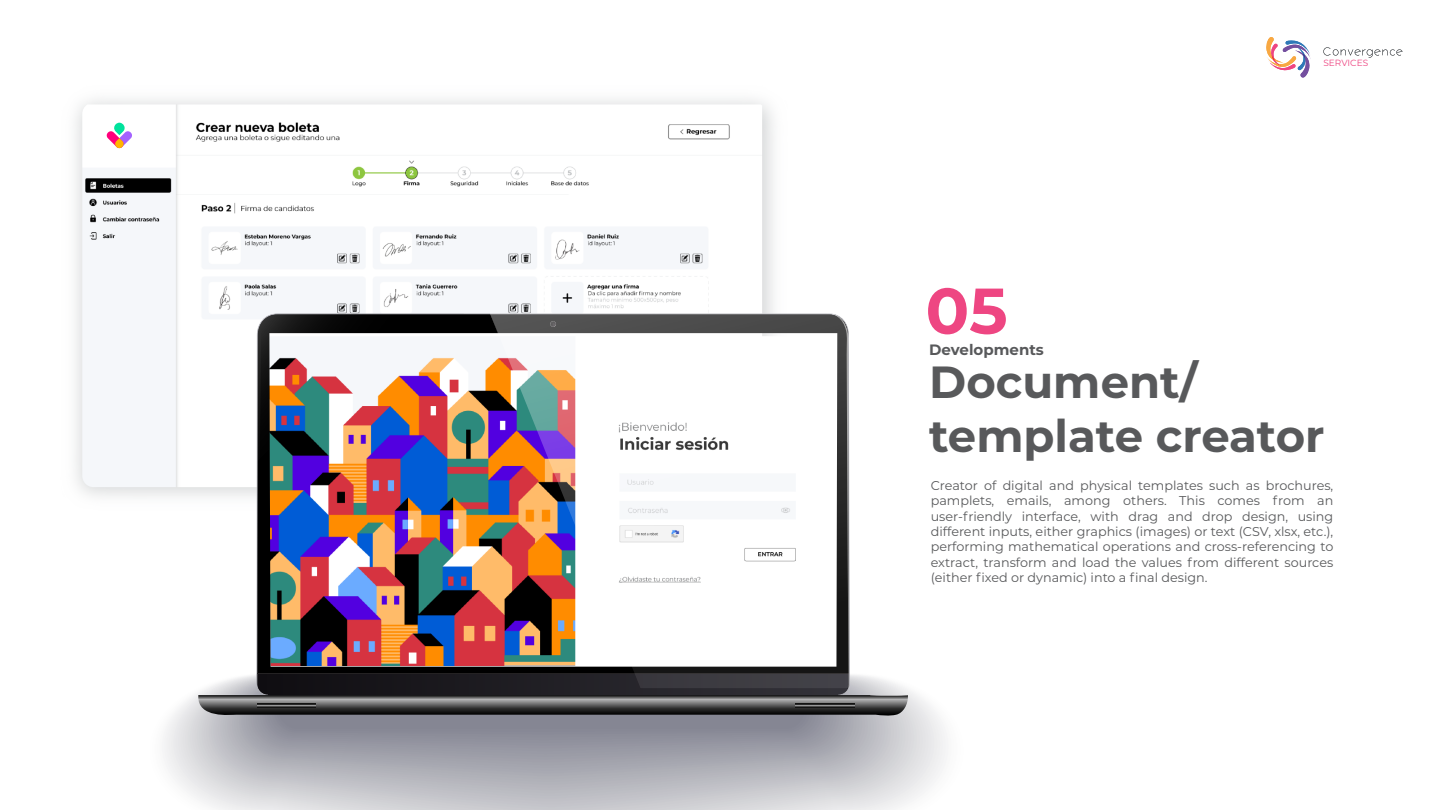
<style>
.page{position:relative;width:1440px;height:810px;background:#fff}
.page>*{position:absolute;margin:0;border:0;box-sizing:border-box;transform-origin:0 0}
.t1{font:700 64.43px "Montserrat";color:#ee4682}
.t2{font:700 45px/54px "Montserrat";color:#58595b}
.t3{font:700 15px "Montserrat";color:#58595b}
.t4{font:12.75px/15.3px "Montserrat";color:#58595b;text-align:justify}
.t5{font:9px "Montserrat";color:#ee4682}
</style>
<div class="page">
<img style="left:82px;top:104px;width:680px;height:383px">
<svg style="left:211px;top:762px;width:677px;height:48px;background:#d9d9dc"></svg>
<svg style="left:213px;top:762px;width:672px;height:45px;background:#d5d5d9"></svg>
<svg style="left:218px;top:762px;width:661px;height:40px;background:#d1d1d5"></svg>
<svg style="left:220px;top:762px;width:657px;height:37px;background:#ceced2"></svg>
<svg style="left:223px;top:762px;width:651px;height:34px;background:#cacbcf"></svg>
<svg style="left:225px;top:762px;width:646px;height:31px;background:#c7c8cd"></svg>
<svg style="left:227px;top:762px;width:641px;height:28px"></svg>
<svg style="left:230px;top:762px;width:635px;height:26px;background:#c2c2c8"></svg>
<svg style="left:232px;top:762px;width:630px;height:23px;background:#bfbfc5"></svg>
<svg style="left:234px;top:762px;width:625px;height:20px;background:#bcbcc2"></svg>
<svg style="left:237px;top:762px;width:619px;height:17px;background:#b8b9bf"></svg>
<svg style="left:239px;top:762px;width:614px;height:14px"></svg>
<svg style="left:241px;top:762px;width:610px;height:12px;background:#b3b4bb"></svg>
<svg style="left:244px;top:762px;width:604px;height:9px;background:#b0b0b8"></svg>
<svg style="left:246px;top:762px;width:599px;height:6px;background:#acadb5"></svg>
<svg style="left:248px;top:762px;width:594px;height:3px;background:#a9aab2"></svg>
<svg style="left:256px;top:314px;width:594px;height:360px"></svg>
<hr style="left:257px;top:673px;width:592px;height:1px;background:#242223">
<svg style="left:197px;top:674px;width:711px;height:88px;background:#7b7c83"></svg>
<svg style="left:796px;top:704px;width:58px;height:4px"></svg>
<svg style="left:257px;top:704px;width:59px;height:4px"></svg>
<svg style="left:490px;top:313px;width:359px;height:375px"></svg>
<svg style="left:1266px;top:37px;width:45px;height:41px"></svg>
<svg style="left:1323px;top:47px;width:79px;height:11px"></svg>
<div style="left:99px;top:117px;width:47px;height:37px;background:#fff"></div>
<svg style="left:106px;top:123px;width:26px;height:26px"></svg>
<h1 class="t1" style="left:926px;top:264px;width:84px">05</h1>
<p class="t5" style="left:1323px;top:56px;width:46px">SERVICES</p>
<p class="t3" style="left:929px;top:339px;width:116px">Developments</p>
<h2 class="t2" style="left:929px;top:352px;width:397px">Document/ template creator</h2>
<p class="t4" style="left:931px;top:477px;width:404px">Creator of digital and physical templates such as brochures, pamplets, emails, among others. This comes from an user-friendly interface, with drag and drop design, using different inputs, either graphics (images) or text (CSV, xlsx, etc.), performing mathematical operations and cross-referencing to extract, transform and load the values from different sources (either fixed or dynamic) into a final design.</p>
</div>
